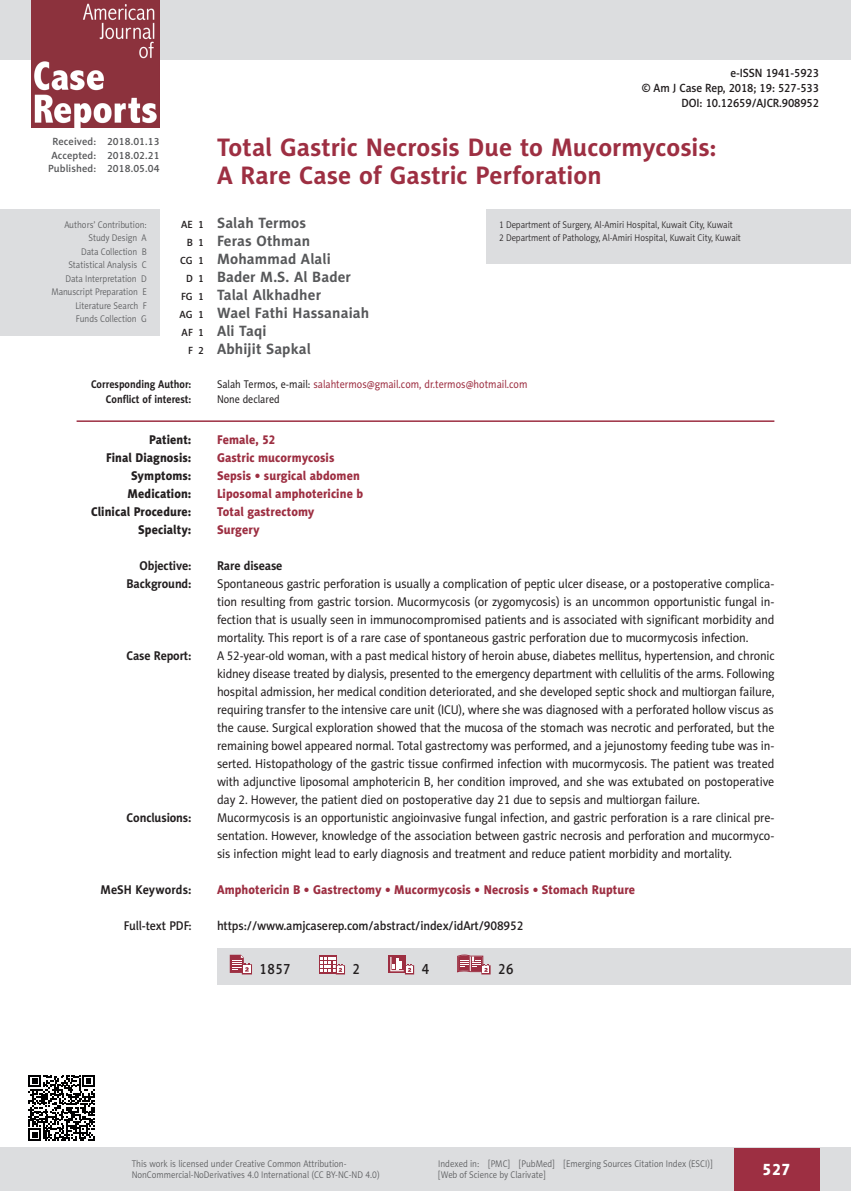
<style>
.page{position:relative;width:851px;height:1191px;background:#fff}
.page>*{position:absolute;margin:0;border:0;box-sizing:border-box;transform-origin:0 0}
.AJCR_Tytul{font:700 25.5px/28.5px "Naomi Sans EFN";color:#9d2f42}
.t1{font:16.5px "Naomi Sans EFN Heavy";color:#fff}
.AJCR_Autorzy{font:700 15px "Naomi Sans EFN";letter-spacing:.01em;color:#57585a}
.AJCR_dane{font:15px "Naomi Sans EFN Medium";letter-spacing:.03em;color:#231f20;scale:.9 1}
.AJCR_Summary_body{font:12.75px/18px "Naomi Sans EFN";letter-spacing:-.01em;color:#231f20;text-align:justify;scale:.94 1}
.AJCR_Summary_body-2{font:12.75px/18px "Naomi Sans EFN";letter-spacing:-.01em;color:#231f20;text-align:justify;scale:.95 1}
.AJCR_keywords{font:12.75px "Naomi Sans EFN Heavy";letter-spacing:.005em;color:#9d2f42;scale:.95 1}
.AJCR_keywords-2{font:12.75px "Naomi Sans EFN Heavy";letter-spacing:.005em;color:#231f20;scale:.95 1}
.AJCR_full_text_pdf{font:12.75px "Naomi Sans EFN Medium";letter-spacing:-.01em;color:#231f20;scale:.95 1}
.AJCR_Summary_body-3{font:700 12.75px "Naomi Sans EFN";letter-spacing:-.01em;color:#231f20;scale:.95 1}
.AJCR_keywords-3{font:700 12.75px "Naomi Sans EFN";letter-spacing:.005em;color:#231f20;scale:.95 1}
.AJCR_Summary_body-4{font:700 12.75px "Naomi Sans EFN";letter-spacing:-.01em;color:#231f20;scale:.94 1}
.AJCR_full_text_pdf-2{font:12px "Naomi Sans EFN Medium";letter-spacing:-.01em;color:#231f20;scale:.95 1}
.AJCR_Adres{font:11.25px "Naomi Sans EFN";color:#9d2f42;scale:.9 1}
.AJCR_Adres-2{font:700 11.25px "Naomi Sans EFN";color:#231f20;scale:.9 1}
.AJCR_Adres-3{font:11.25px "Naomi Sans EFN";color:#231f20;scale:.9 1}
.t2{font:10.5px "Naomi Sans EFN Medium";letter-spacing:.01em;color:#57585a}
.t3{font:9.75px/11.2px "Naomi Sans EFN Light";color:#57585a;scale:.9 1}
.AJCR_Afiliacja{font:9.75px "Naomi Sans EFN Light";color:#231f20;scale:.9 1}
.s1{font-family:"Naomi Sans EFN Medium";font-weight:400;font-size:10.5px;color:#231f20}
.s2{color:#231f20}
</style>
<div class="page">
<div style="left:217px;top:948px;width:633px;height:36px;background:#dcdddf"></div>
<svg style="left:230px;top:954px;width:22px;height:20px"></svg>
<div style="left:319px;top:955px;width:17px;height:18px;background:#9d2f42"></div>
<svg style="left:320px;top:956px;width:25px;height:18px"></svg>
<div style="left:388px;top:955px;width:18px;height:18px;background:#9d2f42"></div>
<svg style="left:390px;top:957px;width:24px;height:17px"></svg>
<svg style="left:457px;top:954px;width:33px;height:20px"></svg>
<hr style="left:77px;top:420px;width:697px;height:2px;background:#9d2f42">
<div style="left:0;top:210px;width:159px;height:126px;background:#dcdddf"></div>
<div style="left:486px;top:210px;width:364px;height:54px;background:#dcdddf"></div>
<svg style="left:28px;top:1075px;width:67px;height:66px"></svg>
<div style="left:0;top:1148px;width:850px;height:43px;background:#dcdddf"></div>
<div style="left:733px;top:1147px;width:86px;height:43px;background:#9d2f42"></div>
<div style="left:0;top:0;width:850px;height:60px;background:#dcdddf"></div>
<img style="left:32px;top:0;width:127px;height:127px">
<p class="AJCR_full_text_pdf-2" style="left:730px;top:66px;width:95px">e-ISSN 1941-5923</p>
<p class="AJCR_full_text_pdf-2" style="left:641px;top:81px;width:188px">© Am J Case Rep, 2018; 19: 527-533</p>
<p class="AJCR_full_text_pdf-2" style="left:681px;top:96px;width:146px">DOI: 10.12659/AJCR.908952</p>
<p class="AJCR_Tytul" style="left:217px;top:133px;width:501px">Total Gastric Necrosis Due to Mucormycosis:<br>A Rare Case of Gastric Perforation</p>
<p class="AJCR_Autorzy" style="left:181px;top:214px;width:127px"><span class="s1">AE 1</span> Salah Termos</p>
<p class="AJCR_Autorzy" style="left:187px;top:232px;width:125px"><span class="s1">B 1</span> Feras Othman</p>
<p class="AJCR_Autorzy" style="left:180px;top:250px;width:152px"><span class="s1">CG 1</span> Mohammad Alali</p>
<p class="AJCR_Autorzy" style="left:186px;top:268px;width:166px"><span class="s1">D 1</span> Bader M.S. Al Bader</p>
<p class="AJCR_Autorzy" style="left:181px;top:286px;width:141px"><span class="s1">FG 1</span> Talal Alkhadher</p>
<p class="AJCR_Autorzy" style="left:179px;top:304px;width:191px"><span class="s1">AG 1</span> Wael Fathi Hassanaiah</p>
<p class="AJCR_Autorzy" style="left:181px;top:322px;width:86px"><span class="s1">AF 1</span> Ali Taqi</p>
<p class="AJCR_Autorzy" style="left:188px;top:340px;width:124px"><span class="s1">F 2</span> Abhijit Sapkal</p>
<p class="AJCR_Adres-2" style="left:91px;top:377px;width:113px">Corresponding Author:</p>
<p class="AJCR_Adres" style="left:217px;top:377px;width:346px"><span class="s2">Salah Termos, e-mail:</span> salahtermos@gmail.com, dr.termos@hotmail.com</p>
<p class="AJCR_Adres-2" style="left:106px;top:393px;width:97px">Conflict of interest:</p>
<p class="AJCR_Adres-3" style="left:217px;top:393px;width:71px">None declared</p>
<p class="AJCR_keywords-2" style="left:149px;top:432px;width:46px">Patient:</p>
<p class="AJCR_keywords" style="left:217px;top:432px;width:63px">Female, 52</p>
<p class="AJCR_keywords-2" style="left:106px;top:450px;width:91px">Final Diagnosis:</p>
<p class="AJCR_keywords" style="left:217px;top:450px;width:125px">Gastric mucormycosis</p>
<p class="AJCR_keywords-2" style="left:131px;top:468px;width:65px">Symptoms:</p>
<p class="AJCR_keywords" style="left:217px;top:468px;width:152px">Sepsis • surgical abdomen</p>
<p class="AJCR_keywords-2" style="left:128px;top:486px;width:69px">Medication:</p>
<p class="AJCR_keywords" style="left:217px;top:486px;width:155px">Liposomal amphotericine b</p>
<p class="AJCR_keywords-2" style="left:91px;top:504px;width:107px">Clinical Procedure:</p>
<p class="AJCR_keywords" style="left:217px;top:504px;width:104px">Total gastrectomy</p>
<p class="AJCR_keywords-2" style="left:138px;top:522px;width:58px">Specialty:</p>
<p class="AJCR_keywords" style="left:217px;top:522px;width:47px">Surgery</p>
<p class="AJCR_Summary_body-3" style="left:139px;top:558px;width:56px">Objective:</p>
<p class="AJCR_Summary_body-3" style="left:217px;top:558px;width:70px">Rare disease</p>
<p class="AJCR_Summary_body-3" style="left:126px;top:576px;width:70px">Background:</p>
<p class="AJCR_Summary_body-2" style="left:217px;top:575px;width:588px">Spontaneous gastric perforation is usually a complication of peptic ulcer disease, or a postoperative complica&shy;tion resulting from gastric torsion. Mucormycosis (or zygomycosis) is an uncommon opportunistic fungal in&shy;fection that is usually seen in immunocompromised patients and is associated with significant morbidity and mortality. This report is of a rare case of spontaneous gastric perforation due to mucormycosis infection.</p>
<p class="AJCR_Summary_body-4" style="left:126px;top:648px;width:71px">Case Report:</p>
<p class="AJCR_Summary_body" style="left:217px;top:647px;width:594px">A 52-year-old woman, with a past medical history of heroin abuse, diabetes mellitus, hypertension, and chronic kidney disease treated by dialysis, presented to the emergency department with cellulitis of the arms. Following hospital admission, her medical condition deteriorated, and she developed septic shock and multiorgan failure, requiring transfer to the intensive care unit (ICU), where she was diagnosed with a perforated hollow viscus as the cause. Surgical exploration showed that the mucosa of the stomach was necrotic and perforated, but the remaining bowel appeared normal. Total gastrectomy was performed, and a jejunostomy feeding tube was in&shy;serted. Histopathology of the gastric tissue confirmed infection with mucormycosis. The patient was treated with adjunctive liposomal amphotericin B, her condition improved, and she was extubated on postoperative day 2. However, the patient died on postoperative day 21 due to sepsis and multiorgan failure.</p>
<p class="AJCR_Summary_body-3" style="left:127px;top:810px;width:70px">Conclusions:</p>
<p class="AJCR_Summary_body-2" style="left:217px;top:809px;width:588px">Mucormycosis is an opportunistic angioinvasive fungal infection, and gastric perforation is a rare clinical pre&shy;sentation. However, knowledge of the association between gastric necrosis and perforation and mucormyco&shy;sis infection might lead to early diagnosis and treatment and reduce patient morbidity and mortality.</p>
<p class="AJCR_keywords-3" style="left:100px;top:882px;width:97px">MeSH Keywords:</p>
<p class="AJCR_keywords" style="left:217px;top:882px;width:441px">Amphotericin B • Gastrectomy • Mucormycosis • Necrosis • Stomach Rupture</p>
<p class="AJCR_full_text_pdf" style="left:124px;top:918px;width:73px">Full-text PDF:</p>
<p class="AJCR_full_text_pdf" style="left:217px;top:918px;width:324px">https://www.amjcaserep.com/abstract/index/idArt/908952</p>
<p class="t2" style="left:52px;top:136px;width:109px">Received: 2018.01.13</p>
<p class="t2" style="left:51px;top:149px;width:110px">Accepted: 2018.02.21</p>
<p class="t2" style="left:48px;top:163px;width:113px">Published: 2018.05.04</p>
<p class="t3" style="left:64px;top:219px;width:93px">Authors’ Contribution:</p>
<p class="t3" style="left:88px;top:232px;width:66px">Study Design A</p>
<p class="t3" style="left:81px;top:246px;width:74px">Data Collection B</p>
<p class="t3" style="left:68px;top:259px;width:89px">Statistical Analysis C</p>
<p class="t3" style="left:65px;top:273px;width:92px">Data Interpretation D</p>
<p class="t3" style="left:51px;top:286px;width:107px">Manuscript Preparation E</p>
<p class="t3" style="left:75px;top:300px;width:81px">Literature Search F</p>
<p class="t3" style="left:76px;top:313px;width:80px">Funds Collection G</p>
<p class="AJCR_Afiliacja" style="left:499px;top:219px;width:261px">1 Department of Surgery, Al-Amiri Hospital, Kuwait City, Kuwait</p>
<p class="AJCR_Afiliacja" style="left:499px;top:232px;width:270px">2 Department of Pathology, Al-Amiri Hospital, Kuwait City, Kuwait</p>
<p class="AJCR_dane" style="left:259px;top:960px;width:36px">1857</p>
<p class="AJCR_dane" style="left:352px;top:960px;width:10px">2</p>
<p class="AJCR_dane" style="left:421px;top:960px;width:10px">4</p>
<p class="AJCR_dane" style="left:498px;top:960px;width:19px">26</p>
<p class="t3" style="left:132px;top:1158px;width:277px">This work is licensed under Creative Common Attribution-<br>NonCommercial-NoDerivatives 4.0 International (CC BY-NC-ND 4.0)</p>
<p class="t3" style="left:438px;top:1158px;width:306px">Indexed in: [PMC] [PubMed] [Emerging Sources Citation Index (ESCI)] [Web of Science by Clarivate]</p>
<p class="t1" style="left:762px;top:1159px;width:30px">527</p>
</div>
